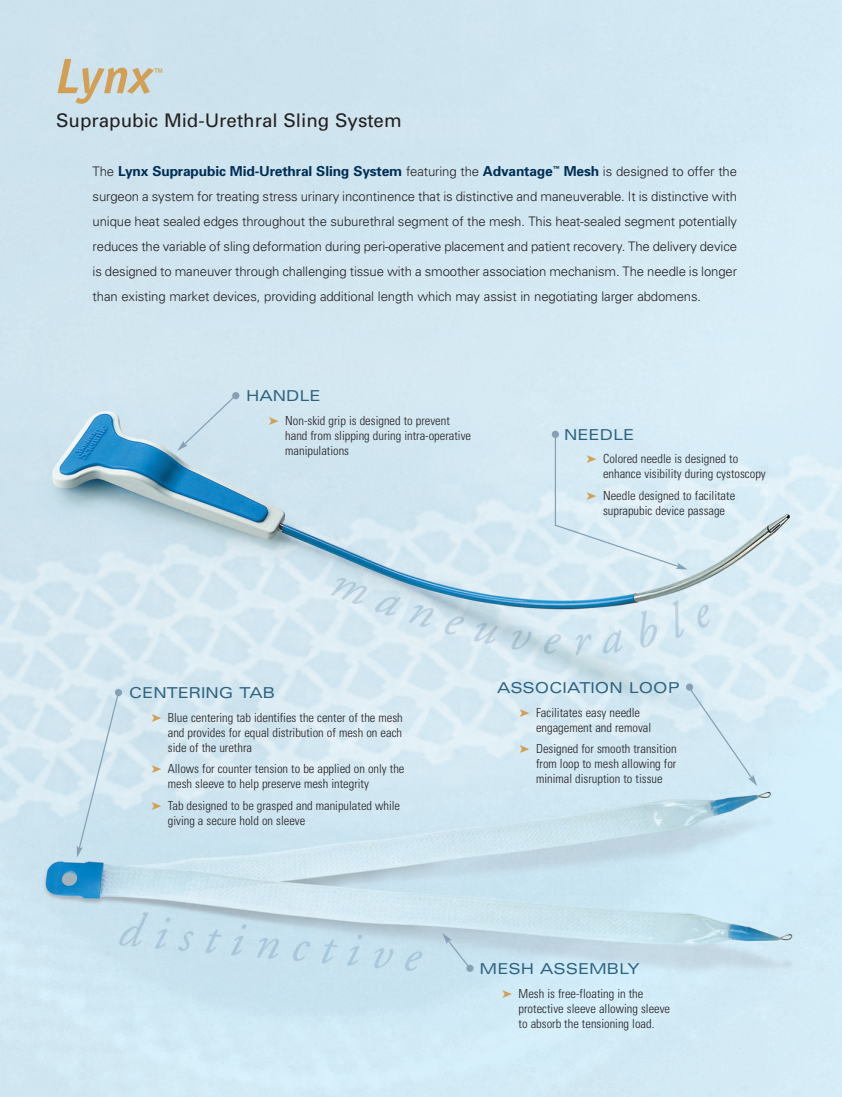
<style>
.page{position:relative;width:842px;height:1097px;background:#fff}
.page>*{position:absolute;margin:0;border:0;box-sizing:border-box;transform-origin:0 0}
.t1{font:italic 700 50px "Officina Sans";color:#d29f55}
.t2{font:18.75px "Univers";color:#231f20}
.t3{font:italic 700 15.62px "Officina Sans";color:#d29f55}
.t4{font:expanded 15px "Univers";color:#2b627f}
.t5{font:700 13.75px "Univers";letter-spacing:-.01em;color:#002e54}
.t6{font:300 13.12px/25px "Univers";letter-spacing:-.01em;color:#231f20;text-align:justify}
.t7{font:300 condensed 12.5px/15px "Univers";color:#231f20}
.s1{font-weight:300;font-size:13.12px;color:#231f20}
.s2{color:#d29f55}
</style>
<div class="page">
<img style="left:0;top:0;width:841px;height:1096px">
<svg style="left:77px;top:692px;width:42px;height:165px;background:#cee3ee"></svg>
<svg style="left:687px;top:686px;width:69px;height:99px;background:#d3e8f2"></svg>
<div style="left:177px;top:394px;width:59px;height:57px;background:#cfe4ef"></div>
<svg style="left:554px;top:431px;width:133px;height:138px;background:#d7eaf3"></svg>
<svg style="left:442px;top:932px;width:29px;height:36px"></svg>
<div style="left:115px;top:688px;width:7px;height:8px;background:#86a1b5;border-radius:50%"></div>
<svg style="left:685px;top:683px;width:7px;height:7px"></svg>
<div style="left:551px;top:430px;width:7px;height:8px;background:#86a1b5;border-radius:50%"></div>
<div style="left:232px;top:392px;width:7px;height:7px;background:#86a1b5;border-radius:50%"></div>
<div style="left:466px;top:964px;width:7px;height:7px;background:#86a1b5;border-radius:50%"></div>
<hr style="left:0;top:979px;width:1px;height:35px;background:#000">
<h1 class="t1" style="left:56px;top:46px;width:98px">Lynx</h1>
<p class="t3" style="left:152px;top:65px;width:13px">™</p>
<h2 class="t2" style="left:56px;top:109px;width:347px">Suprapubic Mid-Urethral Sling System</h2>
<p class="t5" style="left:93px;top:162px;width:645px"><span class="s1">The</span> Lynx Suprapubic Mid-Urethral Sling System <span class="s1">featuring the</span> Advantage<sup>™</sup> Mesh <span class="s1">is designed to offer the</span></p>
<p class="t6" style="left:93px;top:183px;width:645px">surgeon a system for treating stress urinary incontinence that is distinctive and maneuverable. It is distinctive with unique heat sealed edges throughout the suburethral segment of the mesh. This heat-sealed segment potentially reduces the variable of sling deformation during peri-operative placement and patient recovery. The delivery device is designed to maneuver through challenging tissue with a smoother association mechanism. The needle is longer than existing market devices, providing additional length which may assist in negotiating larger abdomens.</p>
<p class="t4" style="left:246px;top:387px;width:76px">HANDLE</p>
<p class="t7" style="left:285px;top:413px;width:187px;text-indent:-16px"><span class="s2">➤</span> Non-skid grip is designed to prevent hand from slipping during intra-operative manipulations</p>
<p class="t4" style="left:564px;top:425px;width:71px">NEEDLE</p>
<p class="t7" style="left:602px;top:451px;width:164px;text-indent:-16px"><span class="s2">➤</span> Colored needle is designed to enhance visibility during cystoscopy</p>
<p class="t7" style="left:586px;top:488px;width:150px;text-align:center"><span class="s2">➤</span> Needle designed to facilitate suprapubic device passage</p>
<p class="t4" style="left:129px;top:683px;width:147px">CENTERING TAB</p>
<p class="t7" style="left:168px;top:709px;width:236px;text-align:justify;text-indent:-16px"><span class="s2">➤</span> Blue centering tab identifies the center of the mesh and provides for equal distribution of mesh on each side of the urethra</p>
<p class="t7" style="left:168px;top:761px;width:238px;text-indent:-16px"><span class="s2">➤</span> Allows for counter tension to be applied on only the mesh sleeve to help preserve mesh integrity</p>
<p class="t7" style="left:168px;top:797px;width:234px;text-indent:-16px"><span class="s2">➤</span> Tab designed to be grasped and manipulated while giving a secure hold on sleeve</p>
<p class="t4" style="left:497px;top:678px;width:184px">ASSOCIATION LOOP</p>
<p class="t7" style="left:535px;top:704px;width:117px;text-indent:-16px"><span class="s2">➤</span> Facilitates easy needle engagement and removal</p>
<p class="t7" style="left:535px;top:741px;width:142px;text-align:justify;text-indent:-16px"><span class="s2">➤</span> Designed for smooth transition from loop to mesh allowing for minimal disruption to tissue</p>
<p class="t4" style="left:479px;top:959px;width:161px">MESH ASSEMBLY</p>
<p class="t7" style="left:518px;top:985px;width:153px;text-indent:-16px"><span class="s2">➤</span> Mesh is free-floating in the protective sleeve allowing sleeve to absorb the tensioning load.</p>
</div>
